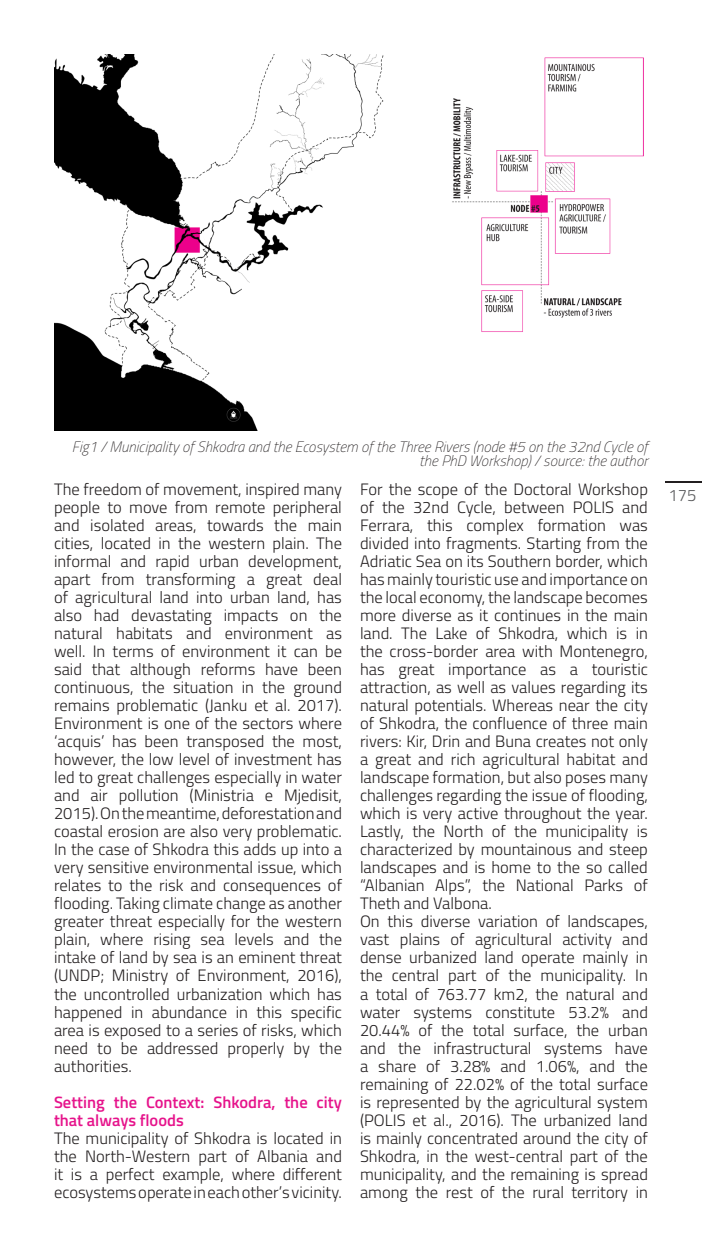
<style>
.page{position:relative;width:702px;height:1255px;background:#fff}
.page>*{position:absolute;margin:0;border:0;box-sizing:border-box;transform-origin:0 0}
.t1{font:300 16.5px/18px "Titillium";color:#231f20;text-align:justify}
.t2{font:600 16.5px/18px "Titillium";color:#e6138b}
.t3{font:300 16.5px "Titillium";color:#57585a}
.t4{font:italic 100 15px/13.5px "Titillium";color:#231f20;text-align:right}
</style>
<div class="page">
<hr style="left:665px;top:481px;width:37px;height:1px;background:#231f20">
<img style="left:452px;top:57px;width:191px;height:275px">
<img style="left:54px;top:54px;width:330px;height:376px">
<p class="t4" style="left:72px;top:439px;width:577px">Fig1 / Municipality of Shkodra and the Ecosystem of the Three Rivers (node #5 on the 32nd Cycle of the PhD Workshop) / source: the author</p>
<p class="t1" style="left:54px;top:479px;width:289px">The freedom of movement, inspired many people to move from remote peripheral and isolated areas, towards the main cities, located in the western plain. The informal and rapid urban development, apart from transforming a great deal of agricultural land into urban land, has also had devastating impacts on the natural habitats and environment as well. In terms of environment it can be said that although reforms have been continuous, the situation in the ground remains problematic (Janku et al. 2017).<br>Environment is one of the sectors where ‘acquis’ has been transposed the most, however, the low level of investment has led to great challenges especially in water and air pollution (Ministria e Mjedisit, 2015). On the meantime, deforestation and coastal erosion are also very problematic.<br>In the case of Shkodra this adds up into a very sensitive environmental issue, which relates to the risk and consequences of flooding. Taking climate change as another greater threat especially for the western plain, where rising sea levels and the intake of land by sea is an eminent threat (UNDP; Ministry of Environment, 2016), the uncontrolled urbanization which has happened in abundance in this specific area is exposed to a series of risks, which need to be addressed properly by the authorities.</p>
<p class="t2" style="left:54px;top:1091px;width:289px">Setting the Context: Shkodra, the city that always floods</p>
<p class="t1" style="left:54px;top:1127px;width:289px">The municipality of Shkodra is located in the North-Western part of Albania and it is a perfect example, where different ecosystems operate in each other’s vicinity.</p>
<p class="t1" style="left:360px;top:479px;width:289px">For the scope of the Doctoral Workshop of the 32nd Cycle, between POLIS and Ferrara, this complex formation was divided into fragments. Starting from the Adriatic Sea on its Southern border, which has mainly touristic use and importance on the local economy, the landscape becomes more diverse as it continues in the main land. The Lake of Shkodra, which is in the cross-border area with Montenegro, has great importance as a touristic attraction, as well as values regarding its natural potentials. Whereas near the city of Shkodra, the confluence of three main rivers: Kir, Drin and Buna creates not only a great and rich agricultural habitat and landscape formation, but also poses many challenges regarding the issue of flooding, which is very active throughout the year.<br>Lastly, the North of the municipality is characterized by mountainous and steep landscapes and is home to the so called “Albanian Alps”, the National Parks of Theth and Valbona.</p>
<p class="t1" style="left:360px;top:911px;width:289px">On this diverse variation of landscapes, vast plains of agricultural activity and dense urbanized land operate mainly in the central part of the municipality. In a total of 763.77 km2, the natural and water systems constitute 53.2% and 20.44% of the total surface, the urban and the infrastructural systems have a share of 3.28% and 1.06%, and the remaining of 22.02% of the total surface is represented by the agricultural system (POLIS et al., 2016). The urbanized land is mainly concentrated around the city of Shkodra, in the west-central part of the municipality, and the remaining is spread among the rest of the rural territory in</p>
<p class="t3" style="left:668px;top:483px;width:29px">175</p>
</div>
